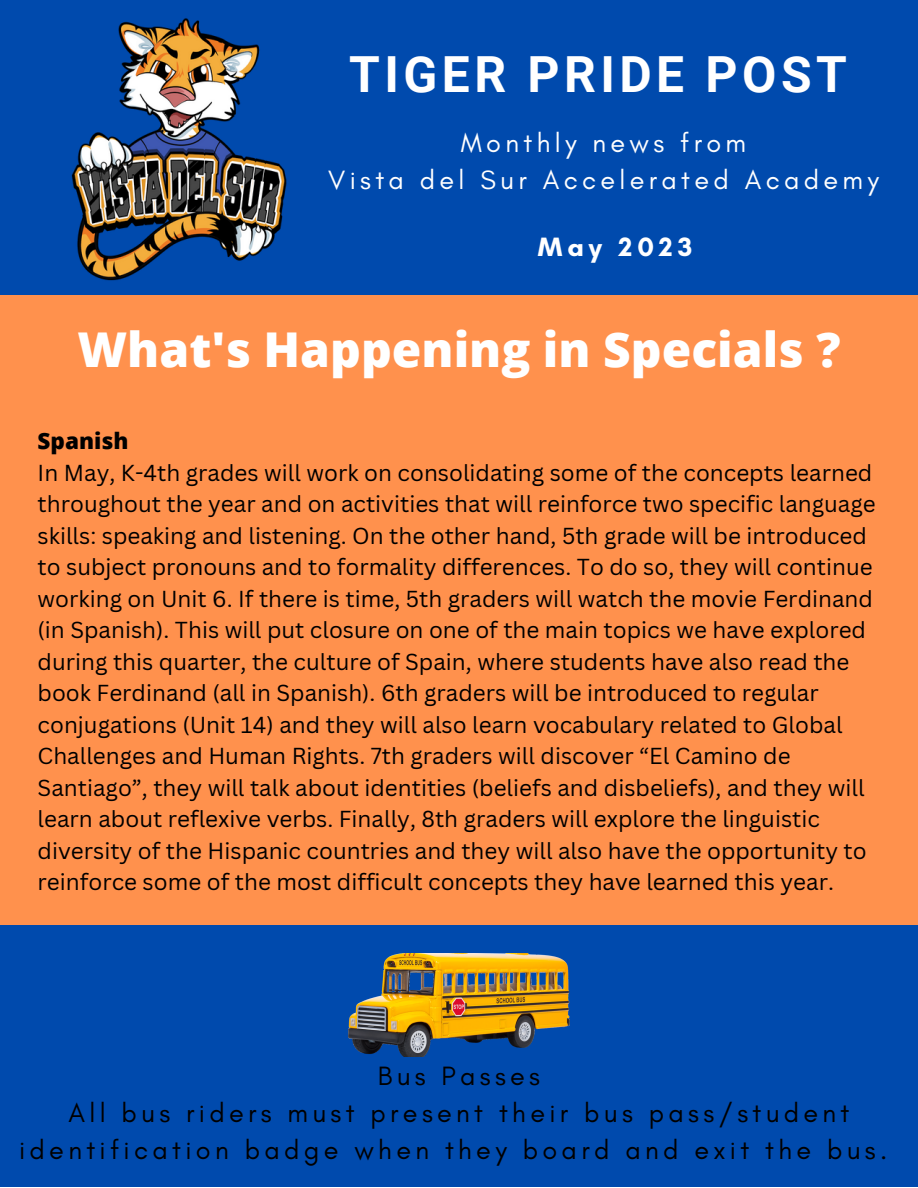
<style>
.page{position:relative;width:918px;height:1188px;background:#fff}
.page>*{position:absolute;margin:0;border:0;box-sizing:border-box;transform-origin:0 0}
.t1{font:700 49.8px "Roboto";letter-spacing:.09em;color:#fff}
.t2{font:800 48px "Open Sans";color:#fff}
.t3{font:27px/37.2px "Glacial Indifference";letter-spacing:.16em;color:#000;text-align:center}
.t4{font:27px/37.2px "Glacial Indifference";letter-spacing:.16em;color:#fff;text-align:center}
.t5{font:700 27px "Glacial Indifference";letter-spacing:.18em;color:#fff}
.t6{font:22.5px/31.5px "Canva Sans";color:#000}
.t7{font:800 22.5px "Open Sans";color:#000}
</style>
<div class="page">
<div style="left:0;top:926px;width:918px;height:261px;background:#004aad"></div>
<div style="left:0;top:0;width:918px;height:295px;background:#004aad"></div>
<img style="left:71px;top:18px;width:216px;height:263px">
<div style="left:0;top:295px;width:918px;height:630px;background:#ff914d"></div>
<img style="left:349px;top:953px;width:220px;height:104px">
<h1 class="t1" style="left:349px;top:46px;width:499px">TIGER PRIDE POST</h1>
<p class="t4" style="left:328px;top:123px;width:552px">Monthly news from<br>Vista del Sur Accelerated Academy</p>
<p class="t5" style="left:538px;top:230px;width:156px">May 2023</p>
<h2 class="t2" style="left:77px;top:315px;width:765px">What's Happening in Specials ?</h2>
<p class="t7" style="left:38px;top:425px;width:92px">Spanish</p>
<p class="t6" style="left:38px;top:456px;width:840px">In May, K-4th grades will work on consolidating some of the concepts learned throughout the year and on activities that will reinforce two specific language skills: speaking and listening. On the other hand, 5th grade will be introduced to subject pronouns and to formality differences. To do so, they will continue working on Unit 6. If there is time, 5th graders will watch the movie Ferdinand (in Spanish). This will put closure on one of the main topics we have explored during this quarter, the culture of Spain, where students have also read the book Ferdinand (all in Spanish). 6th graders will be introduced to regular conjugations (Unit 14) and they will also learn vocabulary related to Global Challenges and Human Rights. 7th graders will discover “El Camino de Santiago”, they will talk about identities (beliefs and disbeliefs), and they will learn about reflexive verbs. Finally, 8th graders will explore the linguistic diversity of the Hispanic countries and they will also have the opportunity to reinforce some of the most difficult concepts they have learned this year.</p>
<p class="t3" style="left:19px;top:1057px;width:870px">Bus Passes<br>All bus riders must present their bus pass/student identification badge when they board and exit the bus.</p>
</div>
